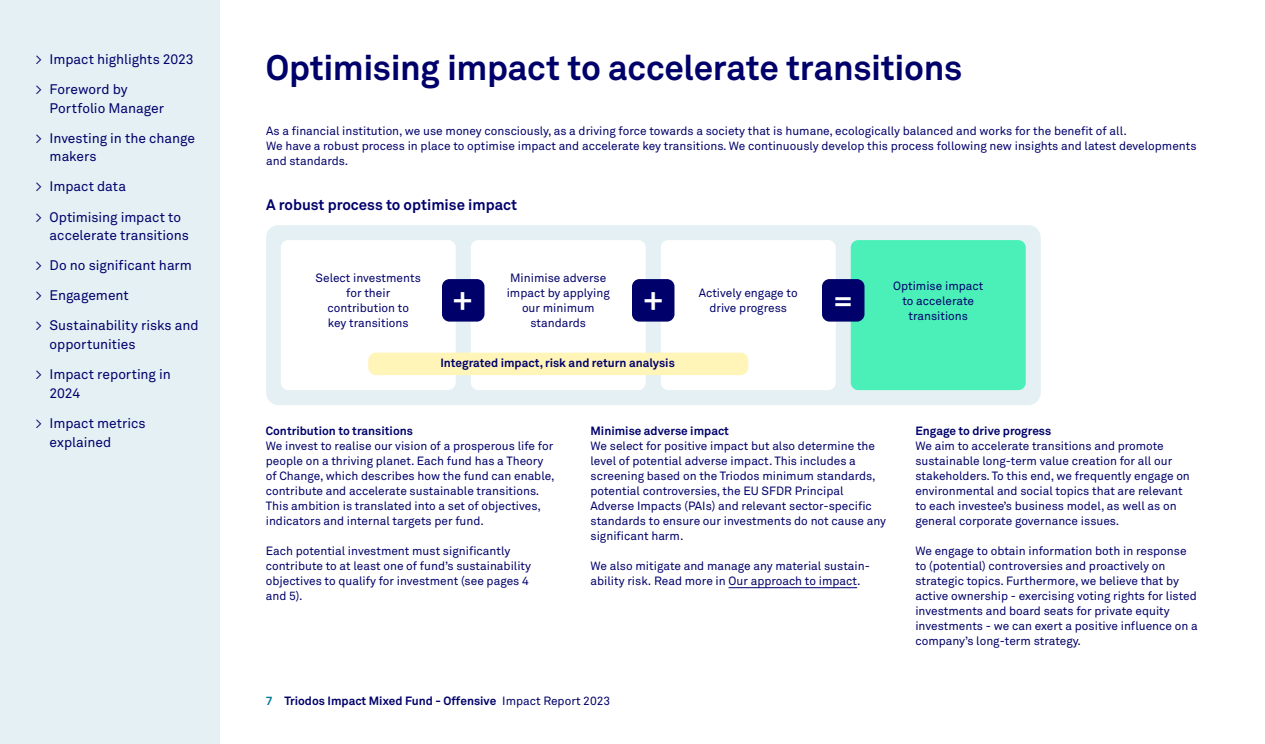
<style>
.page{position:relative;width:1265px;height:744px;background:#fff}
.page>*{position:absolute;margin:0;border:0;box-sizing:border-box;transform-origin:0 0}
.t1{font:700 35px "Akkurat Pro";letter-spacing:-.01em;color:#00006b}
.t2{font:700 30px "Akkurat Pro";color:#fff}
.t3{font:700 15px "Akkurat Pro";color:#00006b}
.t4{font:13.75px/30px "Akkurat Pro";letter-spacing:-.005em;color:#00006b}
.t5{font:11.88px/15px "Akkurat Pro";color:#00006b}
.t6{font:700 11.88px "Akkurat Pro";color:#00006b}
.s1{color:#007997}
.s2{font-weight:400}
</style>
<div class="page">
<div style="left:0;top:0;width:220px;height:744px;background:#e5f0f4"></div>
<hr style="left:729px;top:587px;width:128px;height:1px;background:#00006b">
<div style="left:266px;top:225px;width:775px;height:180px;background:#e5f0f4;border-radius:12px"></div>
<div style="left:281px;top:240px;width:175px;height:150px;background:#fff;border-radius:8px"></div>
<div style="left:471px;top:240px;width:175px;height:150px;background:#fff;border-radius:8px"></div>
<div style="left:661px;top:240px;width:175px;height:150px;background:#fff;border-radius:8px"></div>
<div style="left:851px;top:240px;width:175px;height:150px;background:#4bf0b9;border-radius:8px"></div>
<div style="left:368px;top:352px;width:380px;height:23px;background:#fff5b9;border-radius:8px"></div>
<div style="left:442px;top:279px;width:42px;height:43px;background:#00006b;border-radius:8px"></div>
<div style="left:632px;top:279px;width:42px;height:43px;background:#00006b;border-radius:8px"></div>
<div style="left:822px;top:279px;width:42px;height:43px;background:#00006b;border-radius:8px"></div>
<p class="t4" style="left:35px;top:44px;width:160px">&gt; Impact highlights 2023 &gt; Foreword by</p>
<p class="t4" style="left:35px;top:93px;width:161px;text-indent:14px">Portfolio Manager<br>&gt; Investing in the change</p>
<p class="t4" style="left:35px;top:142px;width:147px;text-indent:14px">makers<br>&gt; Impact data<br>&gt; Optimising impact to</p>
<p class="t4" style="left:35px;top:220px;width:165px;text-indent:14px">accelerate transitions &gt; Do no significant harm &gt; Engagement<br>&gt; Sustainability risks and</p>
<p class="t4" style="left:35px;top:329px;width:137px;text-indent:14px">opportunities<br>&gt; Impact reporting in</p>
<p class="t4" style="left:35px;top:378px;width:112px;text-indent:14px">2024<br>&gt; Impact metrics</p>
<p class="t4" style="left:50px;top:427px;width:63px">explained</p>
<h1 class="t1" style="left:266px;top:46px;width:698px">Optimising impact to accelerate transitions</h1>
<p class="t5" style="left:266px;top:123px;width:932px">As a financial institution, we use money consciously, as a driving force towards a society that is humane, ecologically balanced and works for the benefit of all.<br>We have a robust process in place to optimise impact and accelerate key transitions. We continuously develop this process following new insights and latest developments and standards.</p>
<p class="t3" style="left:266px;top:195px;width:253px">A robust process to optimise impact</p>
<p class="t5" style="left:316px;top:271px;width:107px;text-align:center">Select investments for their contribution to<br>key transitions</p>
<p class="t5" style="left:507px;top:271px;width:105px;text-align:center">Minimise adverse impact by applying our minimum standards</p>
<p class="t5" style="left:699px;top:286px;width:100px;text-align:center">Actively engage to drive progress</p>
<p class="t5" style="left:893px;top:278px;width:92px;text-align:center">Optimise impact to accelerate transitions</p>
<h2 class="t2" style="left:452px;top:280px;width:22px">+</h2>
<h2 class="t2" style="left:643px;top:280px;width:22px">+</h2>
<h2 class="t2" style="left:833px;top:280px;width:22px">=</h2>
<p class="t6" style="left:440px;top:356px;width:236px">Integrated impact, risk and return analysis</p>
<p class="t6" style="left:266px;top:423px;width:149px">Contribution to transitions</p>
<p class="t5" style="left:266px;top:438px;width:290px">We invest to realise our vision of a prosperous life for people on a thriving planet. Each fund has a Theory of Change, which describes how the fund can enable, contribute and accelerate sustainable transitions.<br>This ambition is translated into a set of objectives, indicators and internal targets per fund.</p>
<p class="t5" style="left:266px;top:543px;width:267px">Each potential investment must significantly contribute to at least one of fund’s sustainability objectives to qualify for investment (see pages 4 and 5).</p>
<p class="t6" style="left:591px;top:423px;width:140px">Minimise adverse impact</p>
<p class="t5" style="left:591px;top:438px;width:297px">We select for positive impact but also determine the level of potential adverse impact. This includes a screening based on the Triodos minimum standards, potential controversies, the EU SFDR Principal Adverse Impacts (PAIs) and relevant sector-specific standards to ensure our investments do not cause any significant harm.</p>
<p class="t5" style="left:591px;top:558px;width:279px">We also mitigate and manage any material sustain&shy;ability risk. Read more in Our approach to impact.</p>
<p class="t6" style="left:266px;top:693px;width:346px"><span class="s1">7</span> Triodos Impact Mixed Fund - Offensive <span class="s2">Impact Report 2023</span></p>
<p class="t6" style="left:915px;top:423px;width:137px">Engage to drive progress</p>
<p class="t5" style="left:915px;top:438px;width:276px">We aim to accelerate transitions and promote sustainable long-term value creation for all our stakeholders. To this end, we frequently engage on environmental and social topics that are relevant to each investee’s business model, as well as on general corporate governance issues.</p>
<p class="t5" style="left:915px;top:543px;width:284px">We engage to obtain information both in response to (potential) controversies and proactively on strategic topics. Furthermore, we believe that by active ownership - exercising voting rights for listed investments and board seats for private equity investments - we can exert a positive influence on a company’s long-term strategy.</p>
</div>
